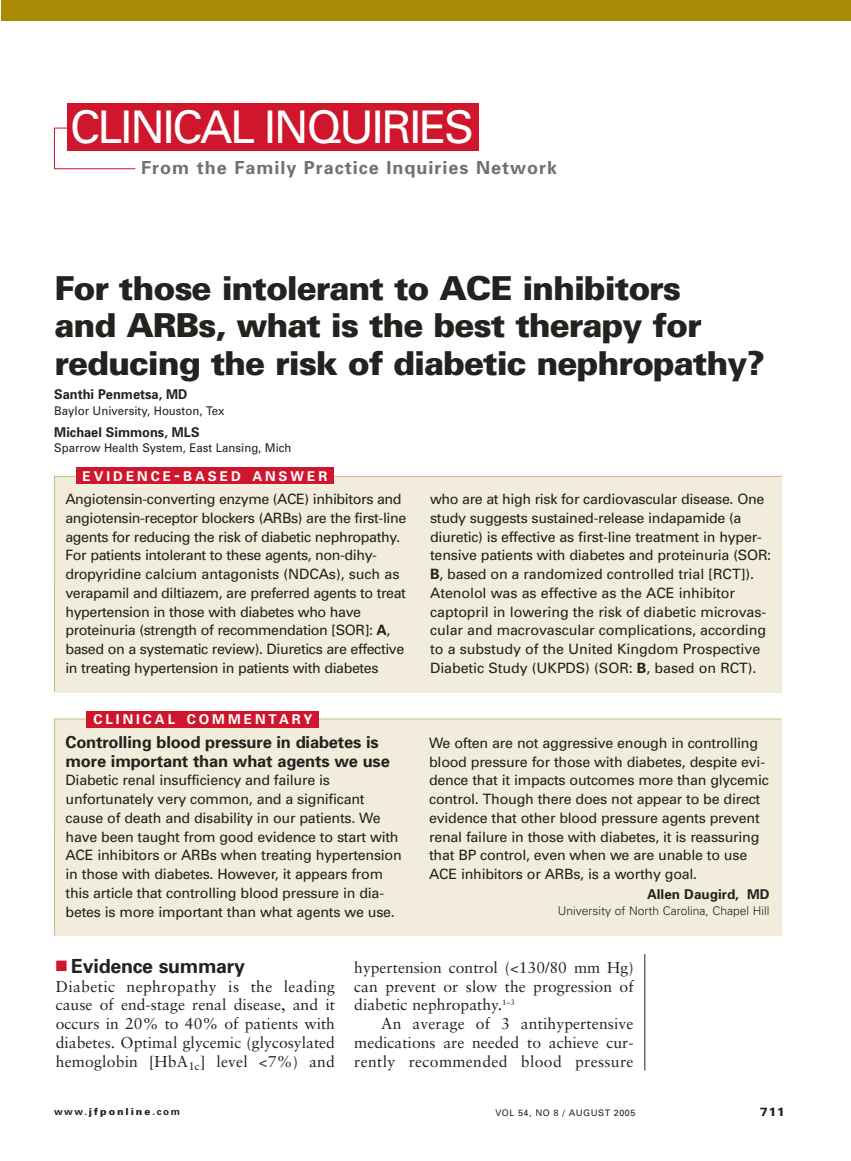
<style>
.page{position:relative;width:851px;height:1161px;background:#fff}
.page>*{position:absolute;margin:0;border:0;box-sizing:border-box;transform-origin:0 0}
.t1{font:45px "Univers";letter-spacing:-.055em;color:#fff}
.t2{font:900 33px/37.5px "Univers";letter-spacing:-.035em;color:#20231e}
.t3{font:700 19.5px "Univers";letter-spacing:-.01em;color:#20231e}
.t4{font:700 18px "Univers";letter-spacing:.055em;color:#6c7372}
.t5{font:700 16.5px/18.8px "Univers";letter-spacing:-.01em;color:#20231e}
.t6{font:15.75px/18.8px "Sabon";color:#20231e;text-align:justify}
.t7{font:14.25px/18.8px "Univers";letter-spacing:-.015em;color:#20231e}
.t8{font:700 13.5px "Univers";letter-spacing:.22em;color:#fff}
.t9{font:700 13.5px "Univers";color:#20231e;scale:.95 1}
.t10{font:700 13.5px "Univers";color:#20231e}
.t11{font:12px "Univers";color:#20231e;scale:.95 1}
.t12{font:300 12px "Univers";color:#20231e}
.t13{font:900 12px "Univers";color:#20231e}
.t14{font:900 9.75px "Univers";letter-spacing:.2em;color:#20231e}
.t15{font:9px "Univers";letter-spacing:.055em;color:#20231e}
.s1{font-size:18px}
.s2{font-weight:700}
.s3{color:#cf162d}
</style>
<div class="page">
<div style="left:54px;top:476px;width:728px;height:460px;background:#f2ecdc"></div>
<div style="left:77px;top:467px;width:257px;height:17px;background:#cf162d"></div>
<div style="left:86px;top:711px;width:233px;height:16px;background:#cf162d"></div>
<div style="left:1px;top:0;width:849px;height:21px;background:#aa8905"></div>
<svg style="left:54px;top:127px;width:82px;height:42px"></svg>
<div style="left:67px;top:103px;width:411px;height:47px;background:#cf162d"></div>
<hr style="left:644px;top:954px;width:1px;height:117px;background:#20231e">
<h1 class="t1" style="left:70px;top:111px;width:405px">CLINICAL INQUIRIES</h1>
<p class="t4" style="left:141px;top:161px;width:417px">From the Family Practice Inquiries Network</p>
<h2 class="t2" style="left:54px;top:272px;width:711px">For those intolerant to ACE inhibitors<br>and ARBs, what is the best therapy for reducing the risk of diabetic nephropathy?</h2>
<p class="t9" style="left:54px;top:389px;width:142px">Santhi Penmetsa, MD</p>
<p class="t11" style="left:54px;top:406px;width:181px">Baylor University, Houston, Tex</p>
<p class="t9" style="left:54px;top:427px;width:154px">Michael Simmons, MLS</p>
<p class="t11" style="left:54px;top:443px;width:251px">Sparrow Health System, East Lansing, Mich</p>
<p class="t8" style="left:82px;top:471px;width:246px">EVIDENCE<span class="s1">-</span>BASED ANSWER</p>
<p class="t7" style="left:65px;top:491px;width:342px">Angiotensin-converting enzyme (ACE) inhibitors and angiotensin-receptor blockers (ARBs) are the first-line agents for reducing the risk of diabetic nephropathy.<br>For patients intolerant to these agents, non-dihy&shy;dropyridine calcium antagonists (NDCAs), such as verapamil and diltiazem, are preferred agents to treat hypertension in those with diabetes who have proteinuria (strength of recommendation [SOR]: <span class="s2">A</span>, based on a systematic review). Diuretics are effective in treating hypertension in patients with diabetes</p>
<p class="t7" style="left:430px;top:491px;width:342px">who are at high risk for cardiovascular disease. One study suggests sustained-release indapamide (a diuretic) is effective as first-line treatment in hyper&shy;tensive patients with diabetes and proteinuria (SOR:<br><span class="s2">B</span>, based on a randomized controlled trial [RCT]).<br>Atenolol was as effective as the ACE inhibitor captopril in lowering the risk of diabetic microvas&shy;cular and macrovascular complications, according to a substudy of the United Kingdom Prospective Diabetic Study (UKPDS) (SOR: <span class="s2">B</span>, based on RCT).</p>
<p class="t8" style="left:93px;top:715px;width:221px">CLINICAL COMMENTARY</p>
<p class="t5" style="left:66px;top:734px;width:326px">Controlling blood pressure in diabetes is more important than what agents we use</p>
<p class="t7" style="left:66px;top:772px;width:338px">Diabetic renal insufficiency and failure is unfortunately very common, and a significant cause of death and disability in our patients. We have been taught from good evidence to start with ACE inhibitors or ARBs when treating hypertension in those with diabetes. However, it appears from this article that controlling blood pressure in dia&shy;betes is more important than what agents we use.</p>
<p class="t7" style="left:429px;top:735px;width:341px">We often are not aggressive enough in controlling blood pressure for those with diabetes, despite evi&shy;dence that it impacts outcomes more than glycemic control. Though there does not appear to be direct evidence that other blood pressure agents prevent renal failure in those with diabetes, it is reassuring that BP control, even when we are unable to use ACE inhibitors or ARBs, is a worthy goal.</p>
<p class="t10" style="left:647px;top:890px;width:124px">Allen Daugird, MD</p>
<p class="t12" style="left:558px;top:906px;width:213px">University of North Carolina, Chapel Hill</p>
<h3 class="t3" style="left:56px;top:959px;width:191px"><span class="s3">■</span> Evidence summary</h3>
<p class="t6" style="left:56px;top:978px;width:281px">Diabetic nephropathy is the leading cause of end-stage renal disease, and it occurs in 20% to 40% of patients with diabetes. Optimal glycemic (glycosylated hemoglobin [HbA<sub>1c</sub>] level &lt;7%) and</p>
<p class="t6" style="left:354px;top:959px;width:281px">hypertension control (&lt;130/80 mm Hg) can prevent or slow the progression of diabetic nephropathy.<sup>1–3</sup></p>
<p class="t6" style="left:354px;top:1015px;width:281px;text-indent:27px">An average of 3 antihypertensive medications are needed to achieve cur&shy;rently recommended blood pressure</p>
<p class="t14" style="left:54px;top:1108px;width:127px"><span class="s2">www.</span>jfponline<span class="s2">.com</span></p>
<p class="t15" style="left:495px;top:1109px;width:142px">VOL 54, NO 8 / AUGUST 2005</p>
<p class="t13" style="left:760px;top:1107px;width:26px">711</p>
</div>
